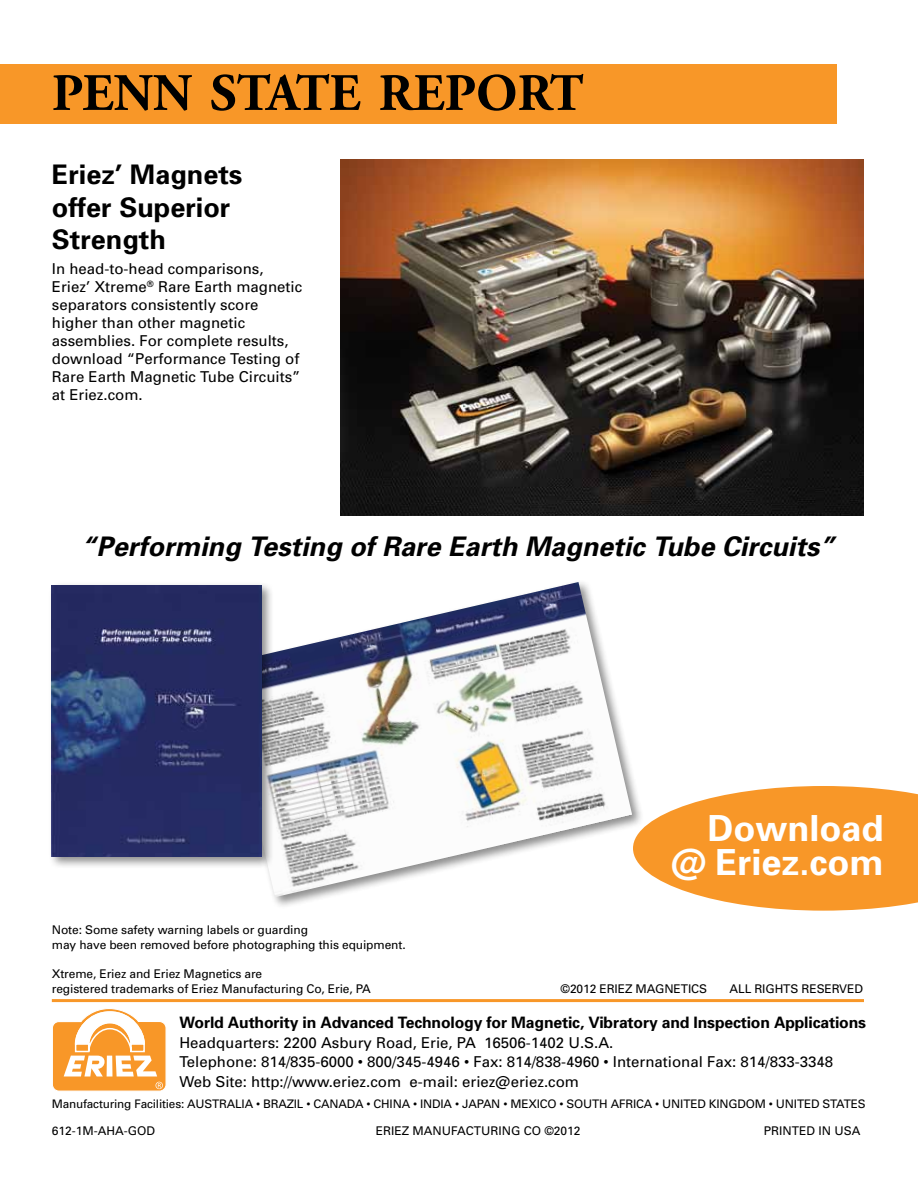
<style>
.page{position:relative;width:918px;height:1188px;background:#fff}
.page>*{position:absolute;margin:0;border:0;box-sizing:border-box;transform-origin:0 0}
.t1{font:700 52.5px "Adobe Garamond Pro";color:#000}
.t2{font:700 36px/33.8px "Univers";color:#fff;text-align:right}
.t3{font:italic 700 27px "Univers";color:#000}
.t4{font:700 27px/32.4px "Univers";color:#000}
.t5{font:700 15.75px "Univers";letter-spacing:-.01em;color:#000}
.t6{font:15px/18px "Univers";color:#000}
.t7{font:12px/15px "Univers";letter-spacing:-.01em;color:#000}
.t8{font:11.7px "Univers";letter-spacing:-.015em;color:#000}
</style>
<div class="page">
<svg style="left:644px;top:786px;width:274px;height:125px;background:#f8a545"></svg>
<div style="left:0;top:64px;width:837px;height:60px;background:#f89728"></div>
<hr style="left:52px;top:999px;width:812px;height:3px;background:#f89728">
<svg style="left:53px;top:1008px;width:113px;height:83px"></svg>
<div style="left:219px;top:580px;width:425px;height:330px;background:#000;opacity:.45"></div>
<img style="left:221px;top:582px;width:411px;height:315px">
<div style="left:48px;top:582px;width:227px;height:287px;background:#000;opacity:.45"></div>
<img style="left:52px;top:585px;width:210px;height:271px">
<img style="left:341px;top:159px;width:523px;height:357px">
<h1 class="t1" style="left:52px;top:63px;width:533px">PENN STATE REPORT</h1>
<h3 class="t4" style="left:52px;top:157px;width:192px">Eriez’ Magnets offer Superior<br>Strength</h3>
<p class="t6" style="left:52px;top:259px;width:252px">In head-to-head comparisons,<br>Eriez’ Xtreme<sup>®</sup> Rare Earth magnetic separators consistently score higher than other magnetic assemblies. For complete results, download “Performance Testing of<br>Rare Earth Magnetic Tube Circuits” at Eriez.com.</p>
<h3 class="t3" style="left:81px;top:529px;width:754px">“Performing Testing of Rare Earth Magnetic Tube Circuits”</h3>
<p class="t7" style="left:52px;top:922px;width:355px">Note: Some safety warning labels or guarding<br>may have been removed before photographing this equipment.</p>
<p class="t7" style="left:52px;top:966px;width:321px">Xtreme, Eriez and Eriez Magnetics are<br>registered trademarks of Eriez Manufacturing Co, Erie, PA</p>
<h2 class="t2" style="left:671px;top:810px;width:214px">Download @ Eriez.com</h2>
<p class="t7" style="left:561px;top:981px;width:148px">©2012 ERIEZ MAGNETICS</p>
<p class="t7" style="left:730px;top:981px;width:135px">ALL RIGHTS RESERVED</p>
<p class="t5" style="left:179px;top:1013px;width:688px">World Authority in Advanced Technology for Magnetic, Vibratory and Inspection Applications</p>
<p class="t6" style="left:179px;top:1033px;width:655px;line-height:19.5px">Headquarters: 2200 Asbury Road, Erie, PA 16506-1402 U.S.A.<br>Telephone: 814/835-6000 • 800/345-4946 • Fax: 814/838-4960 • International Fax: 814/833-3348<br>Web Site: http://www.eriez.com e-mail: eriez@eriez.com</p>
<p class="t8" style="left:52px;top:1096px;width:815px">Manufacturing Facilities: AUSTRALIA • BRAZIL • CANADA • CHINA • INDIA • JAPAN • MEXICO • SOUTH AFRICA • UNITED KINGDOM • UNITED STATES</p>
<p class="t7" style="left:52px;top:1123px;width:105px">612-1M-AHA-GOD</p>
<p class="t7" style="left:376px;top:1123px;width:206px">ERIEZ MANUFACTURING CO ©2012</p>
<p class="t7" style="left:764px;top:1123px;width:98px">PRINTED IN USA</p>
</div>
